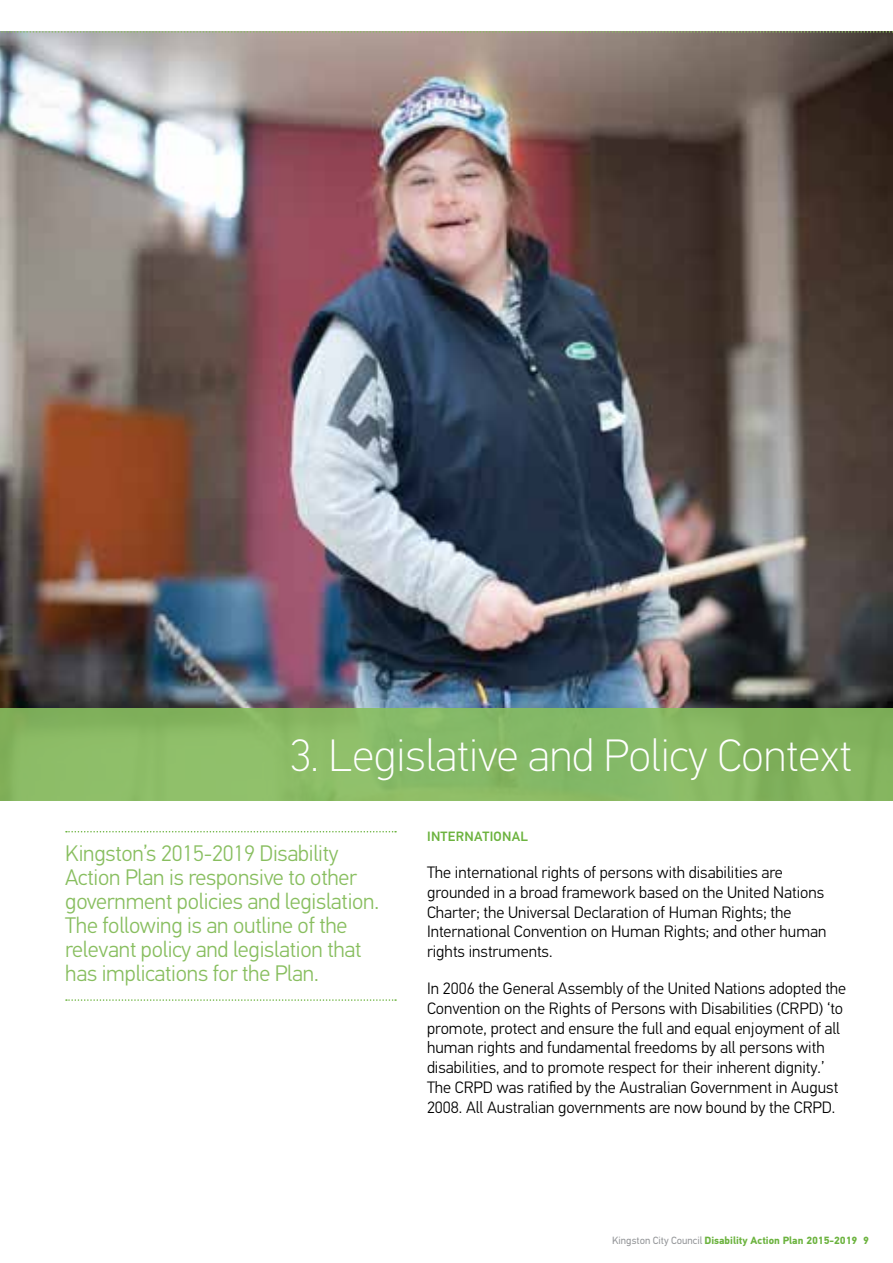
<style>
.page{position:relative;width:893px;height:1263px;background:#fff}
.page>*{position:absolute;margin:0;border:0;box-sizing:border-box;transform-origin:0 0}
.t1{font:100 45.3px "PF Din Text Pro";color:#fff}
.t2{font:300 22.5px/24px "PF Din Text Pro";letter-spacing:-.01em;color:#88be5f}
.t3{font:300 16.5px/19.8px "PF Din Text Pro";color:#000}
.t4{font:500 13.5px "PF Din Text Pro";letter-spacing:.02em;color:#6cb33f}
.t5{font:700 10.5px "PF Din Text Pro";color:#6cb33f}
.s1{font-weight:400;color:#939598}
</style>
<div class="page">
<img style="left:0;top:33px;width:893px;height:675px">
<div style="left:0;top:708px;width:893px;height:92px;background:linear-gradient(to right,#8cbd68,#83b561)"></div>
<svg style="left:66px;top:831px;width:330px;height:1px"></svg>
<svg style="left:66px;top:999px;width:330px;height:2px"></svg>
<svg style="left:0;top:31px;width:893px;height:2px"></svg>
<h1 class="t1" style="left:290px;top:730px;width:564px">3. Legislative and Policy Context</h1>
<h2 class="t2" style="left:65px;top:841px;width:315px">Kingston’s 2015-2019 Disability Action Plan is responsive to other government policies and legislation.<br>The following is an outline of the relevant policy and legislation that has implications for the Plan.</h2>
<p class="t4" style="left:427px;top:828px;width:102px">INTERNATIONAL</p>
<p class="t3" style="left:427px;top:863px;width:401px">The international rights of persons with disabilities are grounded in a broad framework based on the United Nations Charter; the Universal Declaration of Human Rights; the International Convention on Human Rights; and other human rights instruments.</p>
<p class="t3" style="left:427px;top:979px;width:421px">In 2006 the General Assembly of the United Nations adopted the Convention on the Rights of Persons with Disabilities (CRPD) ‘to promote, protect and ensure the full and equal enjoyment of all human rights and fundamental freedoms by all persons with disabilities, and to promote respect for their inherent dignity.’ The CRPD was ratified by the Australian Government in August 2008. All Australian governments are now bound by the CRPD.</p>
<p class="t5" style="left:612px;top:1234px;width:258px"><span class="s1">Kingston City Council</span> Disability Action Plan 2015-2019 9</p>
</div>
